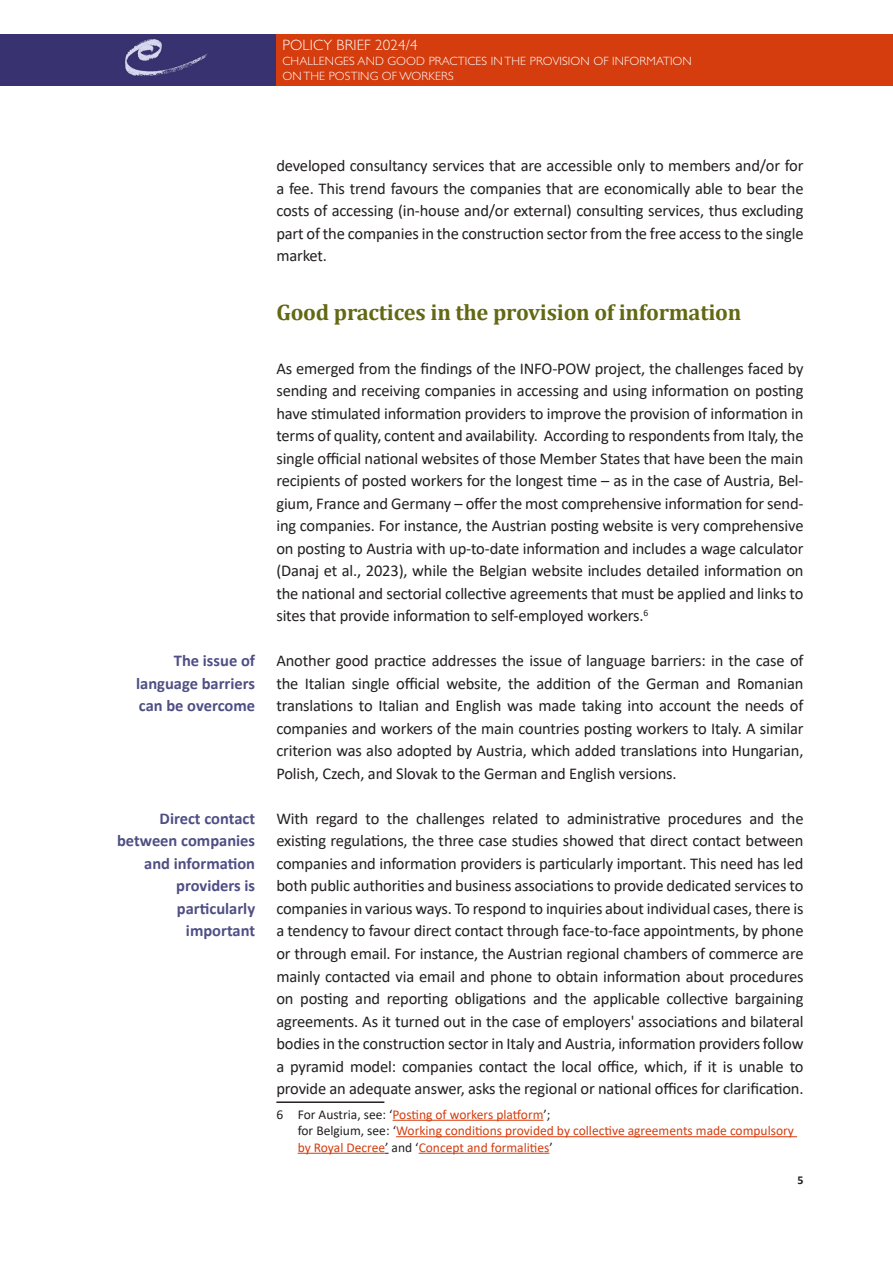
<style>
.page{position:relative;width:893px;height:1263px;background:#fff}
.page>*{position:absolute;margin:0;border:0;box-sizing:border-box;transform-origin:0 0}
.t1{font:700 22.5px "Cambria";letter-spacing:-.01em;color:#636812}
.t2{font:16.5px/22.5px "Calibri";letter-spacing:-.01em;color:#231f20;text-align:justify}
.t3{font:700 16.5px/22.5px "Calibri";color:#4f4f85;text-align:justify}
.t4{font:300 15px "Gill Sans Std";letter-spacing:.01em;color:#fff}
.t5{font:13.5px/16.5px "Calibri";color:#d53d0e}
.t6{font:300 12px/15px "Gill Sans Std";letter-spacing:.01em;color:#fff}
.t7{font:700 12px "Calibri";color:#231f20}
.s1{color:#231f20}
</style>
<div class="page">
<div style="left:0;top:34px;width:276px;height:51px;background:#383270"></div>
<div style="left:276px;top:34px;width:617px;height:51px;background:#d53d0e"></div>
<hr style="left:276px;top:1101px;width:108px;height:2px;background:#231f20">
<hr style="left:393px;top:1120px;width:150px;height:1px;background:#d53d0e">
<hr style="left:396px;top:1136px;width:401px;height:1px;background:#d53d0e">
<hr style="left:298px;top:1153px;width:87px;height:1px;background:#d53d0e">
<hr style="left:419px;top:1153px;width:130px;height:1px;background:#d53d0e">
<p class="t4" style="left:282px;top:36px;width:137px">POLICY BRIEF 2024/4</p>
<p class="t6" style="left:282px;top:53px;width:411px">CHALLENGES AND GOOD PRACTICES IN THE PROVISION OF INFORMATION<br>ON THE POSTING OF WORKERS</p>
<p class="t3" style="left:136px;top:649px;width:120px;text-indent:38px">The issue of language barriers can be overcome</p>
<p class="t3" style="left:117px;top:807px;width:140px;text-align:right">Direct contact between companies and information providers is particularly important</p>
<p class="t2" style="left:276px;top:154px;width:529px">developed consultancy services that are accessible only to members and/or for a fee. This trend favours the companies that are economically able to bear the costs of accessing (in-house and/or external) consulting services, thus excluding part of the companies in the construction sector from the free access to the single market.</p>
<h1 class="t1" style="left:276px;top:296px;width:466px">Good practices in the provision of information</h1>
<p class="t2" style="left:276px;top:357px;width:529px">As emerged from the findings of the INFO-POW project, the challenges faced by sending and receiving companies in accessing and using information on posting have stimulated information providers to improve the provision of information in terms of quality, content and availability. According to respondents from Italy, the single official national websites of those Member States that have been the main recipients of posted workers for the longest time – as in the case of Austria, Bel&shy;gium, France and Germany – offer the most comprehensive information for send&shy;ing companies. For instance, the Austrian posting website is very comprehensive on posting to Austria with up-to-date information and includes a wage calculator (Danaj et al., 2023), while the Belgian website includes detailed information on the national and sectorial collective agreements that must be applied and links to sites that provide information to self-employed workers.<sup>6</sup></p>
<p class="t2" style="left:276px;top:649px;width:529px">Another good practice addresses the issue of language barriers: in the case of the Italian single official website, the addition of the German and Romanian translations to Italian and English was made taking into account the needs of companies and workers of the main countries posting workers to Italy. A similar criterion was also adopted by Austria, which added translations into Hungarian, Polish, Czech, and Slovak to the German and English versions.</p>
<p class="t2" style="left:276px;top:807px;width:529px">With regard to the challenges related to administrative procedures and the existing regulations, the three case studies showed that direct contact between companies and information providers is particularly important. This need has led both public authorities and business associations to provide dedicated services to companies in various ways. To respond to inquiries about individual cases, there is a tendency to favour direct contact through face-to-face appointments, by phone or through email. For instance, the Austrian regional chambers of commerce are mainly contacted via email and phone to obtain information about procedures on posting and reporting obligations and the applicable collective bargaining agreements. As it turned out in the case of employers' associations and bilateral bodies in the construction sector in Italy and Austria, information providers follow a pyramid model: companies contact the local office, which, if it is unable to provide an adequate answer, asks the regional or national offices for clarification.</p>
<p class="t5" style="left:298px;top:1106px;width:498px;text-indent:-21px"><span class="s1">6 For Austria, see: ‘</span>Posting of workers platform<span class="s1">’;<br>for Belgium, see: ‘</span>Working conditions provided by collective agreements made compulsory by Royal Decree<span class="s1">’ and ‘</span>Concept and formalities<span class="s1">’</span></p>
<p class="t7" style="left:798px;top:1171px;width:8px">5</p>
</div>
